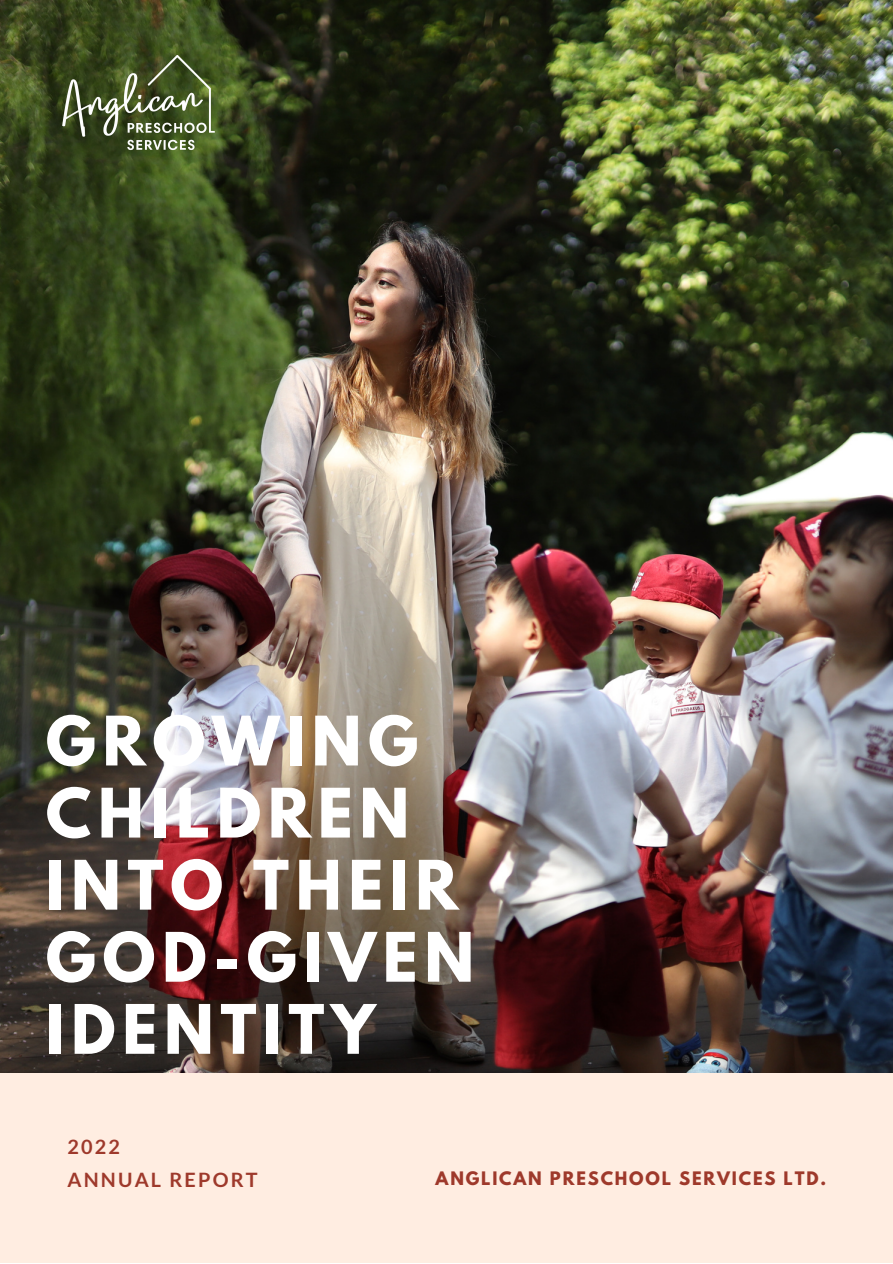
<style>
.page{position:relative;width:893px;height:1264px;background:#fff}
.page>*{position:absolute;margin:0;border:0;box-sizing:border-box;transform-origin:0 0}
.t1{font:700 60.3px/72px "League Spartan";letter-spacing:.11em;color:#fff}
.t2{font:700 19.8px "Lato";letter-spacing:.11em;color:#9e392b}
.t3{font:700 16.5px "League Spartan";letter-spacing:.11em;color:#9e392b}
</style>
<div class="page">
<div style="left:0;top:0;width:892px;height:1262px;background:#ffede1"></div>
<img style="left:0;top:0;width:892px;height:1072px">
<img style="left:46px;top:37px;width:185px;height:131px">
<p class="t1" style="left:46px;top:713px;width:430px">GROWING<br>CHILDREN<br>INTO THEIR<br>GOD-GIVEN<br>IDENTITY</p>
<p class="t2" style="left:67px;top:1134px;width:54px">2022</p>
<p class="t2" style="left:67px;top:1167px;width:192px">ANNUAL REPORT</p>
<p class="t3" style="left:435px;top:1170px;width:392px">ANGLICAN PRESCHOOL SERVICES LTD.</p>
</div>
